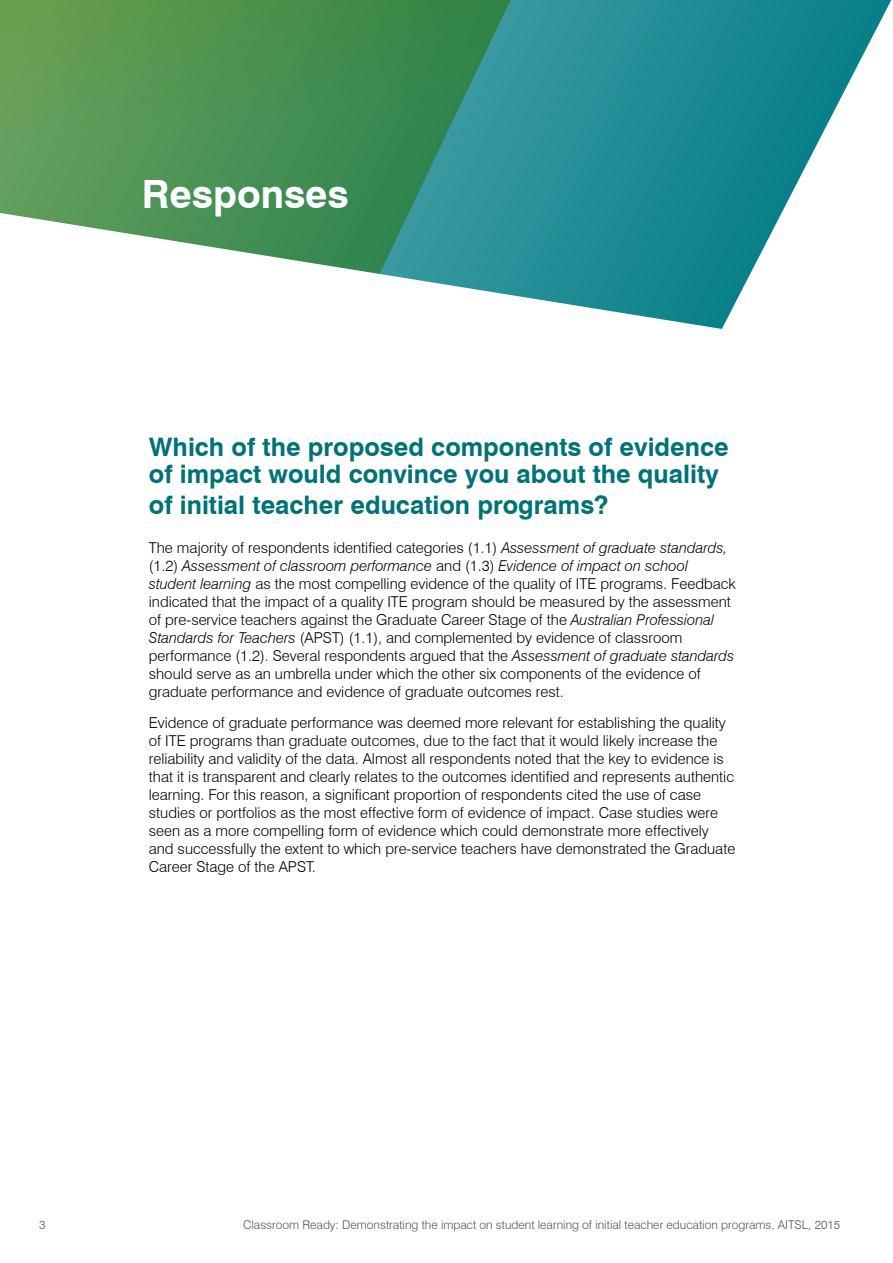
<style>
.page{position:relative;width:893px;height:1263px;background:#fff}
.page>*{position:absolute;margin:0;border:0;box-sizing:border-box;transform-origin:0 0}
.t1{font:700 39px "Swiss 721 BT";color:#fff}
.t2{font:700 25.5px/27px "Swiss 721 BT";color:#007278}
.t3{font:300 15px/18px "Swiss 721 BT";color:#000}
.t4{font:300 12px "Swiss 721 BT";color:#525252}
.t5{font:300 12px "Swiss 721 BT";color:#58595b}
.s1{font-style:italic}
</style>
<div class="page">
<svg style="left:696px;top:0;width:195px;height:329px"></svg>
<svg style="left:0;top:0;width:696px;height:325px"></svg>
<h1 class="t1" style="left:142px;top:171px;width:209px">Responses</h1>
<h2 class="t2" style="left:149px;top:433px;width:581px">Which of the proposed components of evidence of impact would convince you about the quality</h2>
<h2 class="t2" style="left:149px;top:491px;width:461px">of initial teacher education programs?</h2>
<p class="t3" style="left:149px;top:539px;width:588px">The majority of respondents identified categories (1.1) <span class="s1">Assessment of graduate standards, </span>(1.2) <span class="s1">Assessment of classroom performance</span> and (1.3) <span class="s1">Evidence of impact on school student learning</span> as the most compelling evidence of the quality of ITE programs. Feedback indicated that the impact of a quality ITE program should be measured by the assessment of pre-service teachers against the Graduate Career Stage of the <span class="s1">Australian Professional Standards for Teachers</span> (APST) (1.1), and complemented by evidence of classroom performance (1.2). Several respondents argued that the <span class="s1">Assessment of graduate standards </span>should serve as an umbrella under which the other six components of the evidence of graduate performance and evidence of graduate outcomes rest.</p>
<p class="t3" style="left:149px;top:713px;width:588px">Evidence of graduate performance was deemed more relevant for establishing the quality of ITE programs than graduate outcomes, due to the fact that it would likely increase the reliability and validity of the data. Almost all respondents noted that the key to evidence is that it is transparent and clearly relates to the outcomes identified and represents authentic learning. For this reason, a significant proportion of respondents cited the use of case studies or portfolios as the most effective form of evidence of impact. Case studies were seen as a more compelling form of evidence which could demonstrate more effectively and successfully the extent to which pre-service teachers have demonstrated the Graduate Career Stage of the APST.</p>
<p class="t5" style="left:39px;top:1217px;width:8px">3</p>
<p class="t4" style="left:243px;top:1217px;width:599px">Classroom Ready: Demonstrating the impact on student learning of initial teacher education programs, AITSL, 2015</p>
</div>
